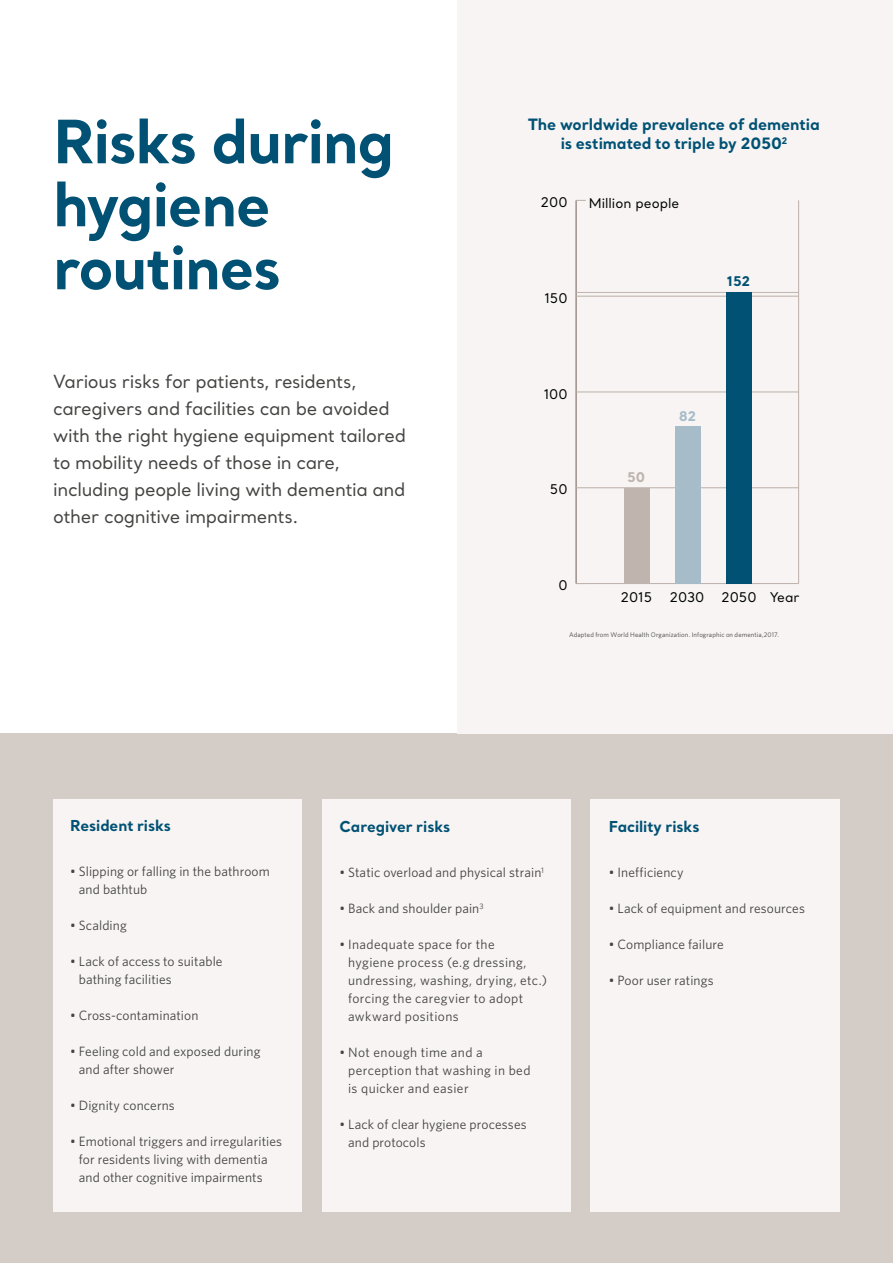
<style>
.page{position:relative;width:893px;height:1263px;background:#fff}
.page>*{position:absolute;margin:0;border:0;box-sizing:border-box;transform-origin:0 0}
.t1{font:700 59.25px/63px "Santral";letter-spacing:-.02em;color:#005174}
.t2{font:18px/27px "Santral";letter-spacing:-.02em;color:#434341}
.t3{font:700 15.6px/18.8px "Santral";letter-spacing:-.005em;color:#005174;text-align:center}
.t4{font:700 15px "Santral";letter-spacing:-.005em;color:#005174}
.t5{font:13.5px/18px "Whitney";letter-spacing:.01em;color:#434341}
.t6{font:13.35px "Santral";color:#000}
.t7{font:700 13.35px "Santral";color:#015174}
.t8{font:700 13.35px "Santral";color:#bfb4ae}
.t9{font:700 13.35px "Santral";color:#a6bcc9}
.t10{font:6.6px "Whitney";letter-spacing:.02em;color:#434341}
</style>
<div class="page">
<div style="left:0;top:733px;width:893px;height:530px;background:#d4ccc7"></div>
<div style="left:53px;top:800px;width:248px;height:412px;background:#f7f4f3"></div>
<div style="left:322px;top:800px;width:248px;height:412px;background:#f7f4f3"></div>
<div style="left:590px;top:800px;width:250px;height:412px;background:#f7f4f3"></div>
<div style="left:458px;top:0;width:435px;height:733px;background:#f7f4f3"></div>
<hr style="left:576px;top:583px;width:223px;height:1px;background:#bfb4ae">
<hr style="left:798px;top:200px;width:1px;height:383px;background:#bfb4ae">
<hr style="left:576px;top:200px;width:1px;height:383px;background:#bfb4ae">
<hr style="left:576px;top:487px;width:223px;height:1px;background:#bfb4ae">
<hr style="left:576px;top:391px;width:223px;height:1px;background:#bfb4ae">
<hr style="left:576px;top:296px;width:223px;height:1px;background:#bfb4ae">
<hr style="left:576px;top:292px;width:223px;height:1px;background:#bfb4ae">
<div style="left:726px;top:292px;width:26px;height:291px;background:#015174"></div>
<div style="left:675px;top:426px;width:26px;height:157px;background:#a6bcc9"></div>
<div style="left:624px;top:488px;width:26px;height:95px;background:#bfb4ae"></div>
<h1 class="t1" style="left:53px;top:108px;width:342px">Risks during hygiene routines</h1>
<h2 class="t2" style="left:53px;top:368px;width:354px">Various risks for patients, residents, caregivers and facilities can be avoided with the right hygiene equipment tailored to mobility needs of those in care, including people living with dementia and other cognitive impairments.</h2>
<p class="t3" style="left:528px;top:115px;width:293px">The worldwide prevalence of dementia is estimated to triple by 2050<sup>2</sup></p>
<p class="t6" style="left:541px;top:194px;width:28px">200</p>
<p class="t6" style="left:589px;top:194px;width:92px">Million people</p>
<p class="t6" style="left:544px;top:289px;width:25px">150</p>
<p class="t7" style="left:727px;top:272px;width:25px">152</p>
<p class="t6" style="left:544px;top:385px;width:25px">100</p>
<p class="t6" style="left:550px;top:481px;width:19px">50</p>
<p class="t6" style="left:558px;top:577px;width:11px">0</p>
<p class="t8" style="left:627px;top:467px;width:20px">50</p>
<p class="t9" style="left:679px;top:407px;width:19px">82</p>
<p class="t6" style="left:621px;top:589px;width:33px">2015</p>
<p class="t6" style="left:669px;top:589px;width:36px">2030</p>
<p class="t6" style="left:721px;top:589px;width:37px">2050</p>
<p class="t6" style="left:770px;top:588px;width:31px">Year</p>
<p class="t10" style="left:569px;top:631px;width:211px">Adapted from World Health Organization. Infographic on dementia,2017.</p>
<p class="t4" style="left:70px;top:815px;width:102px">Resident risks</p>
<p class="t5" style="left:79px;top:861px;width:193px;text-indent:-9px">• Slipping or falling in the bathroom and bathtub</p>
<p class="t5" style="left:70px;top:915px;width:58px">• Scalding</p>
<p class="t5" style="left:79px;top:951px;width:145px;text-indent:-9px">• Lack of access to suitable bathing facilities</p>
<p class="t5" style="left:70px;top:1005px;width:130px">• Cross-contamination</p>
<p class="t5" style="left:79px;top:1041px;width:183px;text-indent:-9px">• Feeling cold and exposed during and after shower</p>
<p class="t5" style="left:70px;top:1095px;width:106px">• Dignity concerns</p>
<p class="t5" style="left:79px;top:1131px;width:205px;text-indent:-9px">• Emotional triggers and irregularities for residents living with dementia and other cognitive impairments</p>
<p class="t4" style="left:339px;top:816px;width:112px">Caregiver risks</p>
<p class="t5" style="left:339px;top:863px;width:206px">• Static overload and physical strain<sup>1</sup></p>
<p class="t5" style="left:339px;top:899px;width:146px">• Back and shoulder pain<sup>3</sup></p>
<p class="t5" style="left:348px;top:935px;width:201px;text-indent:-9px">• Inadequate space for the<br>hygiene process (e.g dressing, undressing, washing, drying, etc.) forcing the caregvier to adopt awkward positions</p>
<p class="t5" style="left:348px;top:1043px;width:184px;text-indent:-9px">• Not enough time and a perception that washing in bed is quicker and easier</p>
<p class="t5" style="left:348px;top:1115px;width:180px;text-indent:-9px">• Lack of clear hygiene processes and protocols</p>
<p class="t4" style="left:609px;top:816px;width:92px">Facility risks</p>
<p class="t5" style="left:609px;top:863px;width:76px">• Inefficiency</p>
<p class="t5" style="left:609px;top:899px;width:198px">• Lack of equipment and resources</p>
<p class="t5" style="left:609px;top:935px;width:117px">• Compliance failure</p>
<p class="t5" style="left:609px;top:971px;width:106px">• Poor user ratings</p>
</div>
